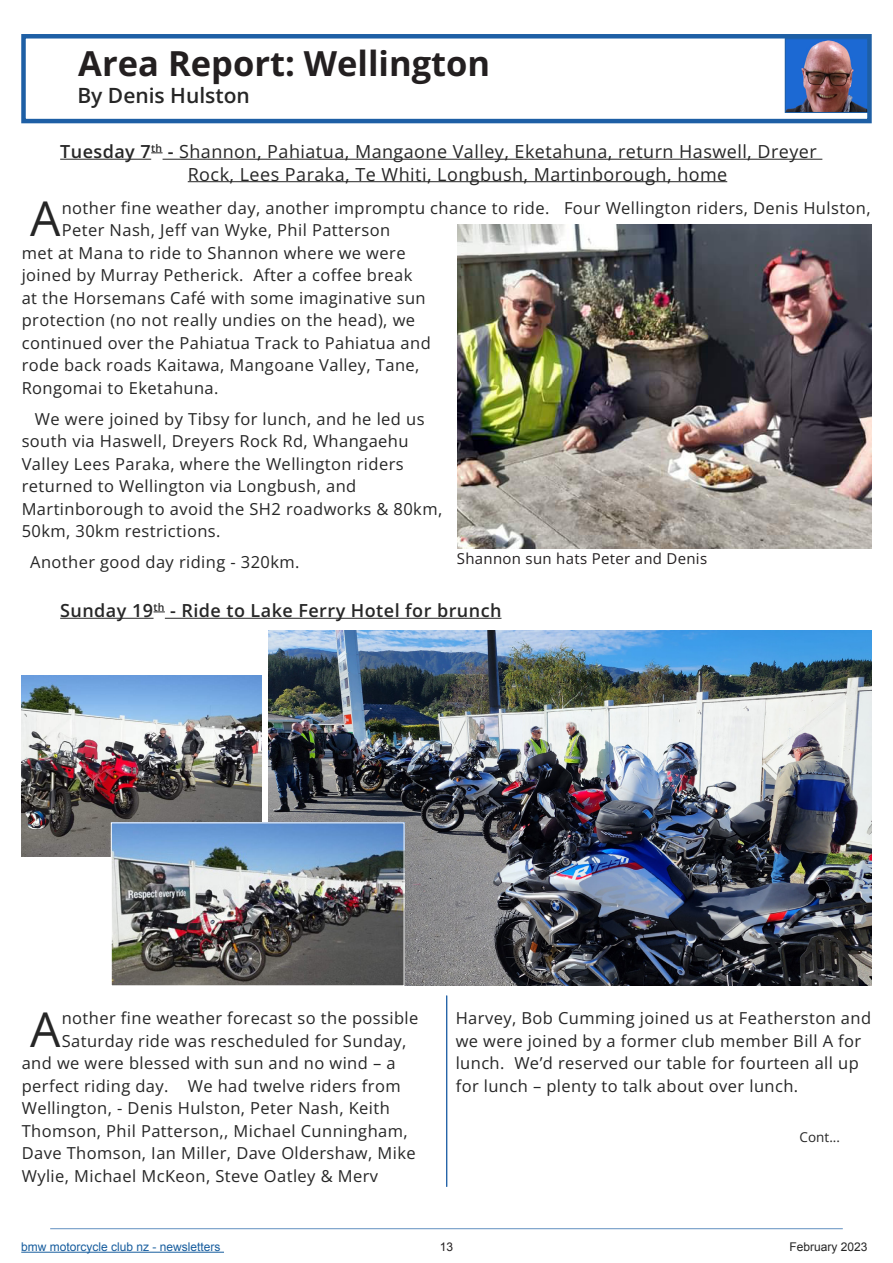
<style>
.page{position:relative;width:893px;height:1263px;background:#fff}
.page>*{position:absolute;margin:0;border:0;box-sizing:border-box;transform-origin:0 0}
.t1{font:48px "Open Sans";color:#262626}
.t2{font:700 34.5px "Open Sans";color:#231f20}
.t3{font:600 21px "Open Sans";color:#262626}
.t4{font:18px/22.5px "Open Sans";letter-spacing:.025em;color:#262626}
.t5{font:600 18px "Open Sans";letter-spacing:.025em;color:#262626}
.t6{font:16.5px/22.5px "Open Sans";letter-spacing:.025em;color:#262626}
.t7{font:15px "Open Sans";letter-spacing:.02em;color:#231f20}
.t8{font:13.5px "Open Sans";color:#262626}
.t9{font:12px "Arial";color:#175d9e}
.t10{font:12px "Arial";color:#262626}
.t11{font:12px "Arial";color:#231f20}
.s1{font-weight:600}
</style>
<div class="page">
<hr style="left:50px;top:1228px;width:793px;height:1px;background:#618fc0">
<hr style="left:21px;top:1252px;width:203px;height:1px;background:#175d9e">
<div style="left:21px;top:34px;width:851px;height:89px;border:4px solid #1e5fa5"></div>
<hr style="left:446px;top:995px;width:1px;height:192px;background:#1e5fa5">
<img style="left:457px;top:225px;width:415px;height:323px">
<img style="left:269px;top:631px;width:602px;height:355px">
<img style="left:21px;top:676px;width:240px;height:180px">
<img style="left:113px;top:824px;width:289px;height:160px">
<div style="left:111px;top:822px;width:293px;height:164px;border:1px solid #fff"></div>
<img style="left:787px;top:41px;width:79px;height:70px">
<div style="left:785px;top:39px;width:83px;height:74px;border:1px solid #1e5fa5"></div>
<hr style="left:60px;top:159px;width:91px;height:1px;background:#262626">
<svg style="left:151px;top:153px;width:12px;height:1px"></svg>
<hr style="left:163px;top:159px;width:659px;height:1px;background:#262626">
<hr style="left:188px;top:181px;width:539px;height:1px;background:#262626">
<hr style="left:60px;top:618px;width:94px;height:1px;background:#262626">
<svg style="left:154px;top:612px;width:16px;height:7px"></svg>
<hr style="left:170px;top:618px;width:331px;height:1px;background:#262626">
<h2 class="t2" style="left:78px;top:40px;width:413px">Area Report: Wellington</h2>
<p class="t3" style="left:77px;top:81px;width:174px">By Denis Hulston</p>
<p class="t4" style="left:188px;top:140px;width:631px;text-indent:-128px"><span class="s1">Tuesday 7</span><sup>th</sup> <span class="s1">-</span> Shannon, Pahiatua, Mangaone Valley, Eketahuna, return Haswell, Dreyer<br>Rock, Lees Paraka, Te Whiti, Longbush, Martinborough, home</p>
<h1 class="t1" style="left:30px;top:186px;width:32px">A</h1>
<p class="t6" style="left:62px;top:196px;width:810px">nother fine weather day, another impromptu chance to ride. Four Wellington riders, Denis Hulston,</p>
<p class="t6" style="left:62px;top:218px;width:330px">Peter Nash, Jeff van Wyke, Phil Patterson</p>
<p class="t6" style="left:22px;top:241px;width:385px">met at Mana to ride to Shannon where we were</p>
<p class="t6" style="left:22px;top:263px;width:392px">joined by Murray Petherick. After a coffee break</p>
<p class="t6" style="left:22px;top:286px;width:406px">at the Horsemans Café with some imaginative sun</p>
<p class="t6" style="left:22px;top:308px;width:395px">protection (no not really undies on the head), we</p>
<p class="t6" style="left:22px;top:331px;width:411px">continued over the Pahiatua Track to Pahiatua and</p>
<p class="t6" style="left:22px;top:353px;width:399px">rode back roads Kaitawa, Mangoane Valley, Tane,</p>
<p class="t6" style="left:22px;top:376px;width:198px">Rongomai to Eketahuna.</p>
<p class="t6" style="left:22px;top:407px;width:422px;text-indent:13px">We were joined by Tibsy for lunch, and he led us south via Haswell, Dreyers Rock Rd, Whangaehu Valley Lees Paraka, where the Wellington riders returned to Wellington via Longbush, and Martinborough to avoid the SH2 roadworks &amp; 80km, 50km, 30km restrictions.</p>
<p class="t6" style="left:30px;top:551px;width:271px">Another good day riding - 320km.</p>
<p class="t7" style="left:457px;top:548px;width:252px">Shannon sun hats Peter and Denis</p>
<p class="t5" style="left:60px;top:598px;width:443px">Sunday 19<sup>th</sup> - Ride to Lake Ferry Hotel for brunch</p>
<h1 class="t1" style="left:30px;top:996px;width:32px">A</h1>
<p class="t6" style="left:62px;top:1007px;width:358px">nother fine weather forecast so the possible</p>
<p class="t6" style="left:62px;top:1029px;width:346px">Saturday ride was rescheduled for Sunday,</p>
<p class="t6" style="left:22px;top:1052px;width:375px">and we were blessed with sun and no wind – a</p>
<p class="t6" style="left:22px;top:1074px;width:380px">perfect riding day. We had twelve riders from</p>
<p class="t6" style="left:22px;top:1097px;width:370px">Wellington, - Denis Hulston, Peter Nash, Keith</p>
<p class="t6" style="left:22px;top:1119px;width:388px">Thomson, Phil Patterson,, Michael Cunningham,</p>
<p class="t6" style="left:22px;top:1142px;width:395px">Dave Thomson, Ian Miller, Dave Oldershaw, Mike</p>
<p class="t6" style="left:22px;top:1164px;width:358px">Wylie, Michael McKeon, Steve Oatley &amp; Merv</p>
<p class="t6" style="left:456px;top:1007px;width:417px">Harvey, Bob Cumming joined us at Featherston and we were joined by a former club member Bill A for lunch. We’d reserved our table for fourteen all up for lunch – plenty to talk about over lunch.</p>
<p class="t8" style="left:800px;top:1128px;width:42px">Cont...</p>
<p class="t9" style="left:21px;top:1239px;width:201px">bmw motorcycle club nz - newsletters</p>
<p class="t11" style="left:440px;top:1239px;width:15px">13</p>
<p class="t10" style="left:789px;top:1239px;width:80px">February 2023</p>
</div>
